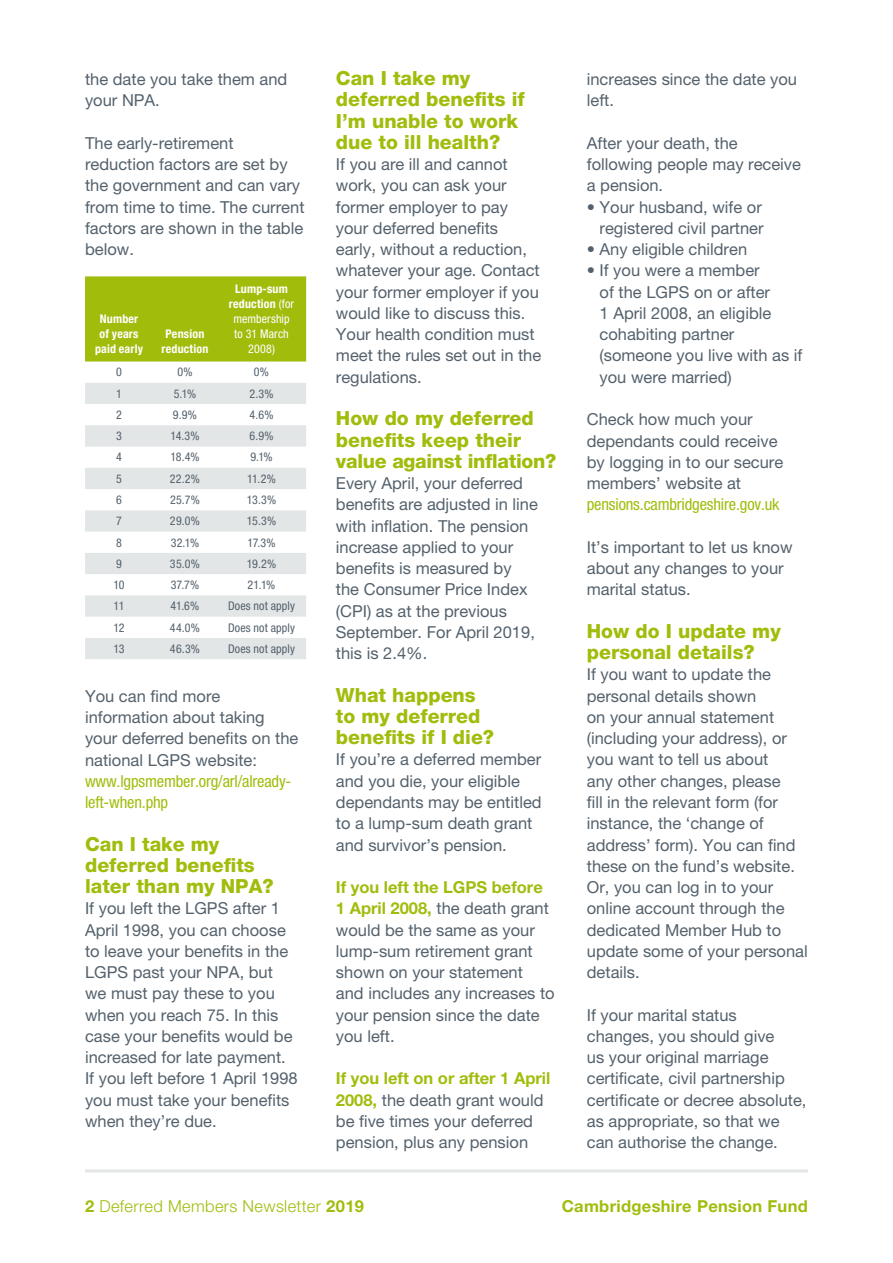
<style>
.page{position:relative;width:893px;height:1263px;background:#fff}
.page>*{position:absolute;margin:0;border:0;box-sizing:border-box;transform-origin:0 0}
.Body_01{font:800 19.5px/21.3px "Helvetica Neue LT Std";color:#a2bc0c}
.Body_01-2{font:16.5px/21.3px "Helvetica Neue LT Std";color:#54616c}
.Body_01-3{font:condensed 16.5px/21.3px "Helvetica Neue LT Std";letter-spacing:-.01em;color:#a2bc0c}
.t1{font:300 16.5px "Helvetica Neue LT Std";letter-spacing:.02em;color:#a2bc0c}
.t2{font:700 16.5px "Helvetica Neue LT Std";letter-spacing:.02em;color:#a2bc0c}
.Body_01-4{font:condensed 12px "Helvetica Neue LT Std";letter-spacing:.01em;color:#54616c}
.Body_01-5{font:condensed 12px/14.9px "Helvetica Neue LT Std";letter-spacing:.01em;color:#fff;text-align:center}
.Body_01-6{font:700 condensed 12px/14.9px "Helvetica Neue LT Std";letter-spacing:.015em;color:#fff;text-align:center}
.s1{font-weight:700}
.s2{font-weight:700;color:#a2bc0c}
.s3{font-stretch:condensed;color:#a2bc0c}
</style>
<div class="page">
<hr style="left:85px;top:1169px;width:723px;height:3px;background:#e3e6e6">
<div style="left:85px;top:276px;width:221px;height:85px;background:#a2bc0c"></div>
<svg style="left:85px;top:383px;width:221px;height:276px;fill:#e3e6e6"></svg>
<p class="Body_01-2" style="left:85px;top:68px;width:204px">the date you take them and your NPA.</p>
<p class="Body_01-2" style="left:85px;top:132px;width:221px">The early-retirement reduction factors are set by the government and can vary from time to time. The current factors are shown in the table below.</p>
<p class="Body_01-6" style="left:95px;top:311px;width:50px">Number of years paid early</p>
<p class="Body_01-6" style="left:162px;top:326px;width:48px">Pension reduction</p>
<p class="Body_01-5" style="left:229px;top:282px;width:67px"><span class="s1">Lump-sum reduction</span> (for membership to 31 March<br>2008)</p>
<p class="Body_01-4" style="left:116px;top:365px;width:7px">0</p>
<p class="Body_01-4" style="left:177px;top:365px;width:17px">0%</p>
<p class="Body_01-4" style="left:254px;top:365px;width:17px">0%</p>
<p class="Body_01-4" style="left:116px;top:386px;width:7px">1</p>
<p class="Body_01-4" style="left:174px;top:386px;width:24px">5.1%</p>
<p class="Body_01-4" style="left:250px;top:386px;width:25px">2.3%</p>
<p class="Body_01-4" style="left:116px;top:408px;width:7px">2</p>
<p class="Body_01-4" style="left:173px;top:408px;width:25px">9.9%</p>
<p class="Body_01-4" style="left:250px;top:408px;width:25px">4.6%</p>
<p class="Body_01-4" style="left:116px;top:429px;width:7px">3</p>
<p class="Body_01-4" style="left:170px;top:429px;width:31px">14.3%</p>
<p class="Body_01-4" style="left:249px;top:429px;width:26px">6.9%</p>
<p class="Body_01-4" style="left:116px;top:450px;width:7px">4</p>
<p class="Body_01-4" style="left:170px;top:450px;width:30px">18.4%</p>
<p class="Body_01-4" style="left:250px;top:450px;width:24px">9.1%</p>
<p class="Body_01-4" style="left:116px;top:472px;width:7px">5</p>
<p class="Body_01-4" style="left:170px;top:472px;width:32px">22.2%</p>
<p class="Body_01-4" style="left:247px;top:472px;width:30px">11.2%</p>
<p class="Body_01-4" style="left:116px;top:493px;width:7px">6</p>
<p class="Body_01-4" style="left:170px;top:493px;width:31px">25.7%</p>
<p class="Body_01-4" style="left:247px;top:493px;width:31px">13.3%</p>
<p class="Body_01-4" style="left:116px;top:514px;width:7px">7</p>
<p class="Body_01-4" style="left:170px;top:514px;width:31px">29.0%</p>
<p class="Body_01-4" style="left:247px;top:514px;width:31px">15.3%</p>
<p class="Body_01-4" style="left:116px;top:535px;width:7px">8</p>
<p class="Body_01-4" style="left:171px;top:535px;width:30px">32.1%</p>
<p class="Body_01-4" style="left:247px;top:535px;width:30px">17.3%</p>
<p class="Body_01-4" style="left:116px;top:557px;width:7px">9</p>
<p class="Body_01-4" style="left:170px;top:557px;width:32px">35.0%</p>
<p class="Body_01-4" style="left:247px;top:557px;width:31px">19.2%</p>
<p class="Body_01-4" style="left:113px;top:578px;width:13px">10</p>
<p class="Body_01-4" style="left:171px;top:578px;width:30px">37.7%</p>
<p class="Body_01-4" style="left:248px;top:578px;width:29px">21.1%</p>
<p class="Body_01-4" style="left:114px;top:599px;width:12px">11</p>
<p class="Body_01-4" style="left:171px;top:599px;width:30px">41.6%</p>
<p class="Body_01-4" style="left:228px;top:599px;width:68px">Does not apply</p>
<p class="Body_01-4" style="left:114px;top:620px;width:13px">12</p>
<p class="Body_01-4" style="left:170px;top:620px;width:32px">44.0%</p>
<p class="Body_01-4" style="left:228px;top:620px;width:68px">Does not apply</p>
<p class="Body_01-4" style="left:114px;top:642px;width:13px">13</p>
<p class="Body_01-4" style="left:170px;top:642px;width:32px">46.3%</p>
<p class="Body_01-4" style="left:228px;top:642px;width:68px">Does not apply</p>
<p class="Body_01-2" style="left:85px;top:685px;width:215px">You can find more information about taking your deferred benefits on the national LGPS website:</p>
<p class="Body_01-3" style="left:85px;top:770px;width:208px">www.lgpsmember.org/arl/already&shy;left-when.php</p>
<p class="Body_01" style="left:85px;top:833px;width:190px">Can I take my deferred benefits later than my NPA?</p>
<p class="Body_01-2" style="left:85px;top:897px;width:214px">If you left the LGPS after 1<br>April 1998, you can choose to leave your benefits in the<br>LGPS past your NPA, but we must pay these to you when you reach 75. In this case your benefits would be increased for late payment.<br>If you left before 1 April 1998 you must take your benefits when they’re due.</p>
<p class="Body_01" style="left:336px;top:67px;width:190px">Can I take my deferred benefits if<br>I’m unable to work due to ill health?</p>
<p class="Body_01-2" style="left:336px;top:153px;width:207px">If you are ill and cannot work, you can ask your former employer to pay your deferred benefits early, without a reduction, whatever your age. Contact your former employer if you would like to discuss this.<br>Your health condition must meet the rules set out in the regulations.</p>
<p class="Body_01" style="left:336px;top:408px;width:222px">How do my deferred benefits keep their value against inflation?</p>
<p class="Body_01-2" style="left:336px;top:472px;width:204px">Every April, your deferred benefits are adjusted in line with inflation. The pension increase applied to your benefits is measured by the Consumer Price Index (CPI) as at the previous<br>September. For April 2019, this is 2.4%.</p>
<p class="Body_01" style="left:336px;top:684px;width:160px">What happens to my deferred benefits if I die?</p>
<p class="Body_01-2" style="left:336px;top:749px;width:207px">If you’re a deferred member and you die, your eligible dependants may be entitled to a lump-sum death grant and survivor’s pension.</p>
<p class="Body_01-2" style="left:336px;top:876px;width:220px"><span class="s2">If you left the LGPS before<br>1 April 2008,</span> the death grant would be the same as your lump-sum retirement grant shown on your statement and includes any increases to your pension since the date you left.</p>
<p class="Body_01-2" style="left:336px;top:1068px;width:216px"><span class="s2">If you left on or after 1 April<br>2008,</span> the death grant would be five times your deferred pension, plus any pension</p>
<p class="Body_01-2" style="left:587px;top:68px;width:212px">increases since the date you left.</p>
<p class="Body_01-2" style="left:587px;top:132px;width:216px">After your death, the following people may receive a pension.</p>
<p class="Body_01-2" style="left:587px;top:196px;width:178px;text-align:right">• Your husband, wife or registered civil partner</p>
<p class="Body_01-2" style="left:587px;top:238px;width:162px">• Any eligible children</p>
<p class="Body_01-2" style="left:600px;top:260px;width:204px;text-indent:-13px">• If you were a member<br>of the LGPS on or after<br>1 April 2008, an eligible cohabiting partner (someone you live with as if you were married)</p>
<p class="Body_01-2" style="left:587px;top:408px;width:198px">Check how much your dependants could receive by logging in to our secure members’ website at <span class="s3">pensions.cambridgeshire.gov.uk</span></p>
<p class="Body_01-2" style="left:587px;top:536px;width:207px">It’s important to let us know about any changes to your marital status.</p>
<p class="Body_01" style="left:587px;top:620px;width:195px">How do I update my personal details?</p>
<p class="Body_01-2" style="left:587px;top:664px;width:210px">If you want to update the personal details shown<br>on your annual statement (including your address), or you want to tell us about any other changes, please fill in the relevant form (for instance, the ‘change of address’ form). You can find these on the fund’s website.</p>
<p class="Body_01-2" style="left:587px;top:876px;width:222px">Or, you can log in to your online account through the dedicated Member Hub to update some of your personal details.</p>
<p class="Body_01-2" style="left:587px;top:1004px;width:221px">If your marital status changes, you should give<br>us your original marriage certificate, civil partnership certificate or decree absolute, as appropriate, so that we can authorise the change.</p>
<p class="t1" style="left:85px;top:1196px;width:280px"><span class="s1">2</span> Deferred Members Newsletter <span class="s1">2019</span></p>
<p class="t2" style="left:562px;top:1196px;width:248px">Cambridgeshire Pension Fund</p>
</div>
